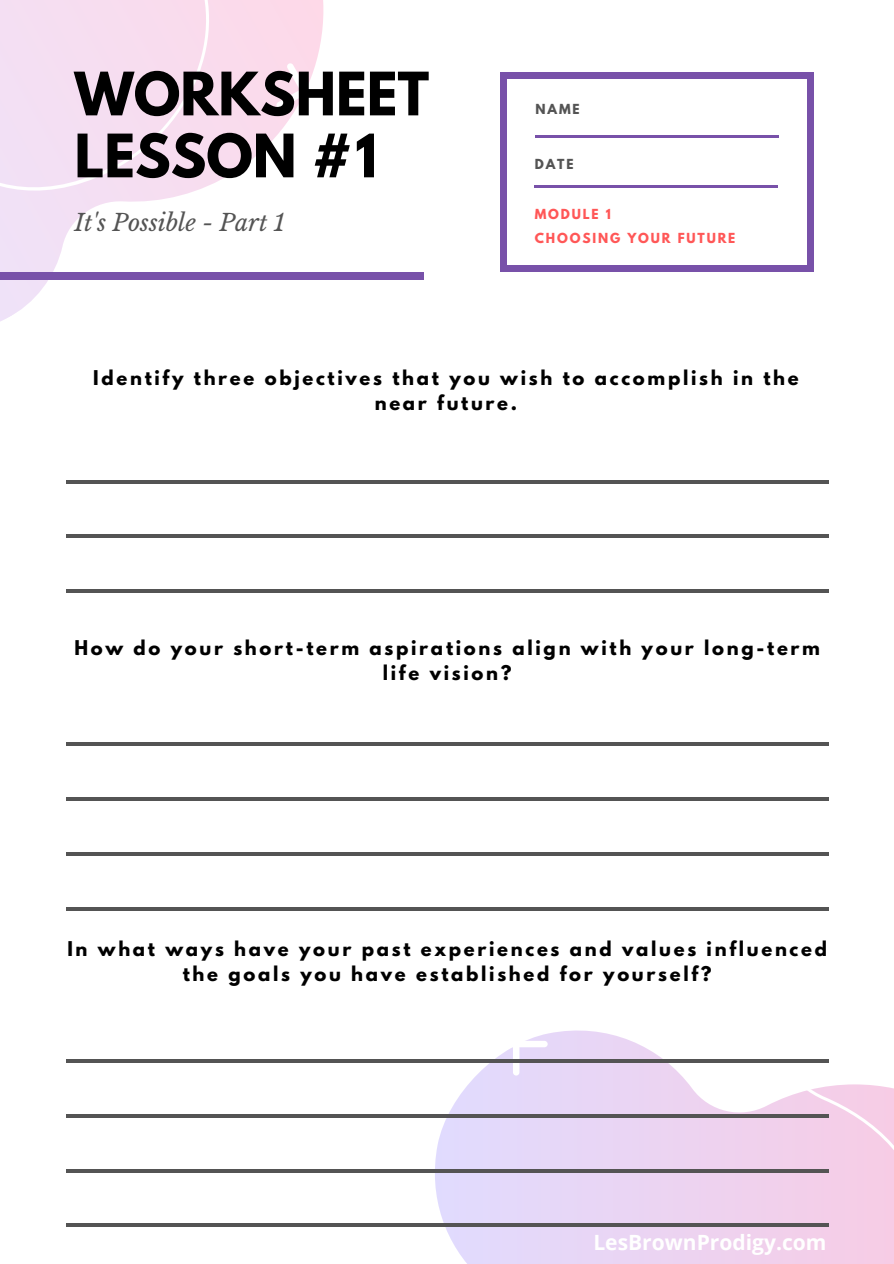
<style>
.page{position:relative;width:894px;height:1264px;background:#fff}
.page>*{position:absolute;margin:0;border:0;box-sizing:border-box;transform-origin:0 0}
.t1{font:700 52.95px "League Spartan";color:#000}
.t2{font:italic 23.25px "Libre Baskerville";color:#545454}
.t3{font:700 21px "Open Sans";color:#fff}
.t4{font:700 18px/24.8px "League Spartan";letter-spacing:.15em;color:#000;text-align:center}
.t5{font:700 12.3px "League Spartan";letter-spacing:.15em;color:#ff5757}
.t6{font:700 12.3px "League Spartan";letter-spacing:.15em;color:#545454}
</style>
<div class="page">
<div style="left:500px;top:72px;width:312px;height:200px;background:#7851a9"></div>
<div style="left:507px;top:79px;width:298px;height:186px;background:#fff"></div>
<hr style="left:535px;top:135px;width:243px;height:2px;background:#7851a9">
<hr style="left:534px;top:185px;width:244px;height:3px;background:#7851a9">
<svg style="left:330px;top:1030px;width:563px;height:233px"></svg>
<svg style="left:484px;top:1030px;width:63px;height:45px"></svg>
<svg style="left:810px;top:1030px;width:50px;height:14px"></svg>
<hr style="left:66px;top:480px;width:762px;height:3px;background:#545454">
<hr style="left:66px;top:535px;width:762px;height:3px;background:#545454">
<hr style="left:66px;top:589px;width:762px;height:4px;background:#545454">
<hr style="left:66px;top:742px;width:762px;height:3px;background:#545454">
<hr style="left:66px;top:797px;width:762px;height:3px;background:#545454">
<hr style="left:66px;top:852px;width:762px;height:3px;background:#545454">
<hr style="left:66px;top:907px;width:762px;height:3px;background:#545454">
<hr style="left:66px;top:1059px;width:762px;height:3px;background:#545454">
<hr style="left:66px;top:1114px;width:762px;height:3px;background:#545454">
<svg style="left:66px;top:1168px;width:762px;height:4px;background:#7c797d"></svg>
<hr style="left:66px;top:1223px;width:762px;height:3px;background:#545454">
<svg style="left:270px;top:0;width:54px;height:143px;fill:#fdd9e9"></svg>
<svg style="left:0;top:0;width:270px;height:322px;fill:#f8dff3"></svg>
<svg style="left:261px;top:48px;width:63px;height:86px"></svg>
<div style="left:0;top:272px;width:423px;height:8px;background:#7851a9"></div>
<p class="t1" style="left:74px;top:68px;width:356px">WORKSHEET</p>
<p class="t1" style="left:74px;top:130px;width:304px">LESSON #1</p>
<p class="t2" style="left:74px;top:209px;width:212px">It's Possible - Part 1</p>
<p class="t6" style="left:535px;top:103px;width:46px">NAME</p>
<p class="t6" style="left:534px;top:158px;width:40px">DATE</p>
<p class="t5" style="left:534px;top:207px;width:78px">MODULE 1</p>
<p class="t5" style="left:534px;top:232px;width:202px">CHOOSING YOUR FUTURE</p>
<p class="t4" style="left:93px;top:367px;width:706px">Identify three objectives that you wish to accomplish in the near future.</p>
<p class="t4" style="left:74px;top:637px;width:747px">How do your short-term aspirations align with your long-term life vision?</p>
<p class="t4" style="left:67px;top:939px;width:761px">In what ways have your past experiences and values influenced the goals you have established for yourself?</p>
<p class="t3" style="left:593px;top:1227px;width:234px">LesBrownProdigy.com</p>
</div>
